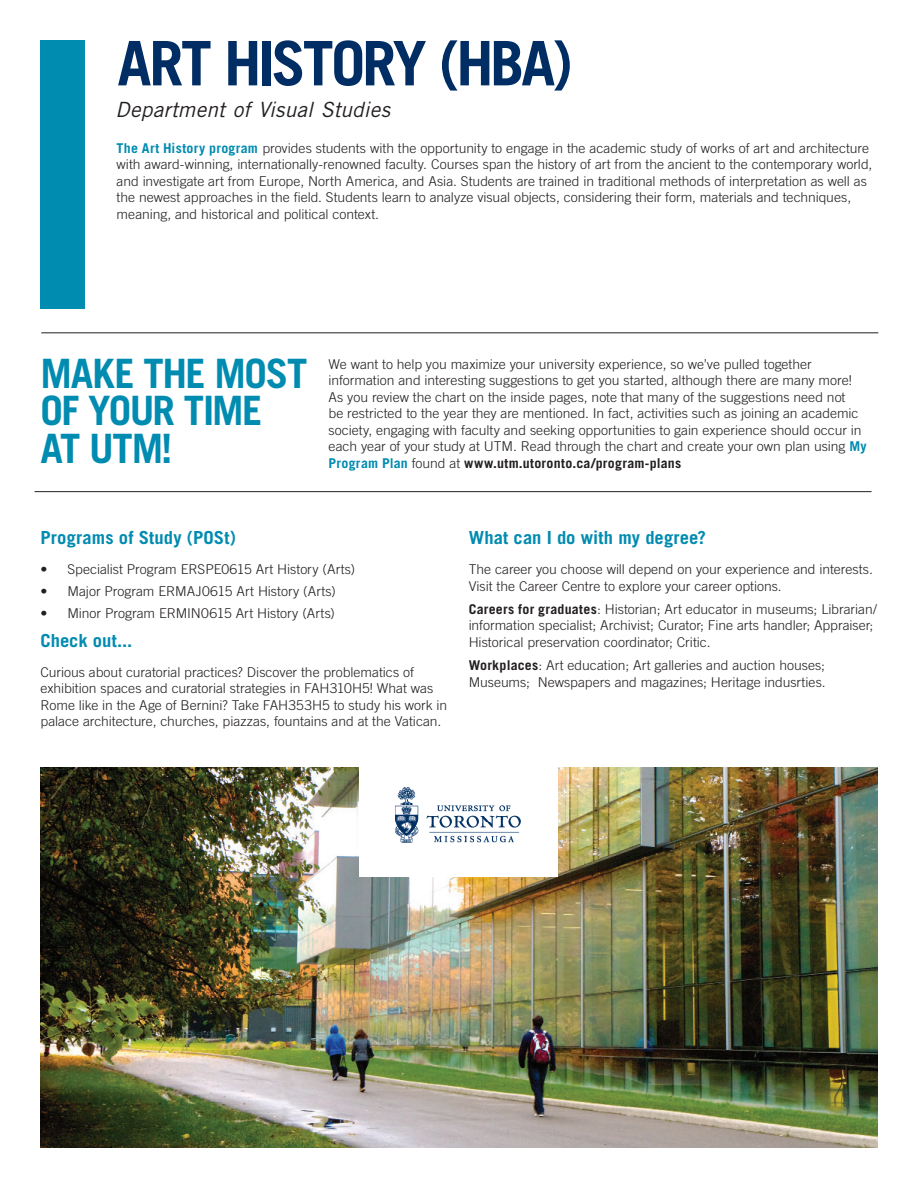
<style>
.page{position:relative;width:918px;height:1188px;background:#fff}
.page>*{position:absolute;margin:0;border:0;box-sizing:border-box;transform-origin:0 0}
.t1{font:700 61.5px "Trade Gothic LT Std";letter-spacing:-.05em;color:#002e64}
.t2{font:700 40.5px/37.5px "Trade Gothic LT Std";letter-spacing:-.035em;color:#008bb0}
.t3{font:italic 21px "Trade Gothic LT Std";letter-spacing:.01em;color:#231f20}
.t4{font:700 18px "Trade Gothic LT Std";letter-spacing:.005em;color:#008bb0}
.t5{font:300 13.5px/16.5px "Trade Gothic LT Std";color:#231f20}
.s1{font-weight:700;color:#008bb0}
.s2{font-weight:700}
</style>
<div class="page">
<img style="left:40px;top:768px;width:838px;height:380px">
<div style="left:40px;top:40px;width:45px;height:269px;background:#008bb0"></div>
<hr style="left:41px;top:333px;width:837px;height:1px;background:#231f20">
<hr style="left:35px;top:491px;width:837px;height:1px;background:#231f20">
<div style="left:360px;top:758px;width:198px;height:119px;background:#fff"></div>
<img style="left:396px;top:787px;width:125px;height:55px">
<h1 class="t1" style="left:117px;top:26px;width:457px">ART HISTORY (HBA)</h1>
<h3 class="t3" style="left:115px;top:97px;width:276px">Department of Visual Studies</h3>
<p class="t5" style="left:117px;top:139px;width:757px"><span class="s1">The Art History program</span> provides students with the opportunity to engage in the academic study of works of art and architecture with award-winning, internationally-renowned faculty. Courses span the history of art from the ancient to the contemporary world, and investigate art from Europe, North America, and Asia. Students are trained in traditional methods of interpretation as well as the newest approaches in the field. Students learn to analyze visual objects, considering their form, materials and techniques, meaning, and historical and political context.</p>
<h2 class="t2" style="left:40px;top:354px;width:268px">MAKE THE MOST<br>OF YOUR TIME<br>AT UTM!</h2>
<p class="t5" style="left:328px;top:356px;width:540px">We want to help you maximize your university experience, so we’ve pulled together information and interesting suggestions to get you started, although there are many more!<br>As you review the chart on the inside pages, note that many of the suggestions need not<br>be restricted to the year they are mentioned. In fact, activities such as joining an academic society, engaging with faculty and seeking opportunities to gain experience should occur in each year of your study at UTM. Read through the chart and create your own plan using <span class="s1">My Program Plan</span> found at <span class="s2">www.utm.utoronto.ca/program-plans</span></p>
<h3 class="t4" style="left:40px;top:527px;width:197px">Programs of Study (POSt)</h3>
<p class="t5" style="left:40px;top:561px;width:316px">• Specialist Program ERSPE0615 Art History (Arts)</p>
<p class="t5" style="left:40px;top:583px;width:297px">• Major Program ERMAJ0615 Art History (Arts)</p>
<p class="t5" style="left:40px;top:605px;width:296px">• Minor Program ERMIN0615 Art History (Arts)</p>
<h3 class="t4" style="left:40px;top:629px;width:93px">Check out...</h3>
<p class="t5" style="left:40px;top:663px;width:408px">Curious about curatorial practices? Discover the problematics of exhibition spaces and curatorial strategies in FAH310H5! What was Rome like in the Age of Bernini? Take FAH353H5 to study his work in palace architecture, churches, piazzas, fountains and at the Vatican.</p>
<h3 class="t4" style="left:469px;top:527px;width:239px">What can I do with my degree?</h3>
<p class="t5" style="left:469px;top:561px;width:406px">The career you choose will depend on your experience and interests.<br>Visit the Career Centre to explore your career options.</p>
<p class="t5" style="left:469px;top:601px;width:410px"><span class="s2">Careers for graduates</span>: Historian; Art educator in museums; Librarian/ information specialist; Archivist; Curator; Fine arts handler; Appraiser;<br>Historical preservation coordinator; Critic.</p>
<p class="t5" style="left:469px;top:657px;width:359px"><span class="s2">Workplaces</span>: Art education; Art galleries and auction houses;<br>Museums; Newspapers and magazines; Heritage indusrties.</p>
</div>
